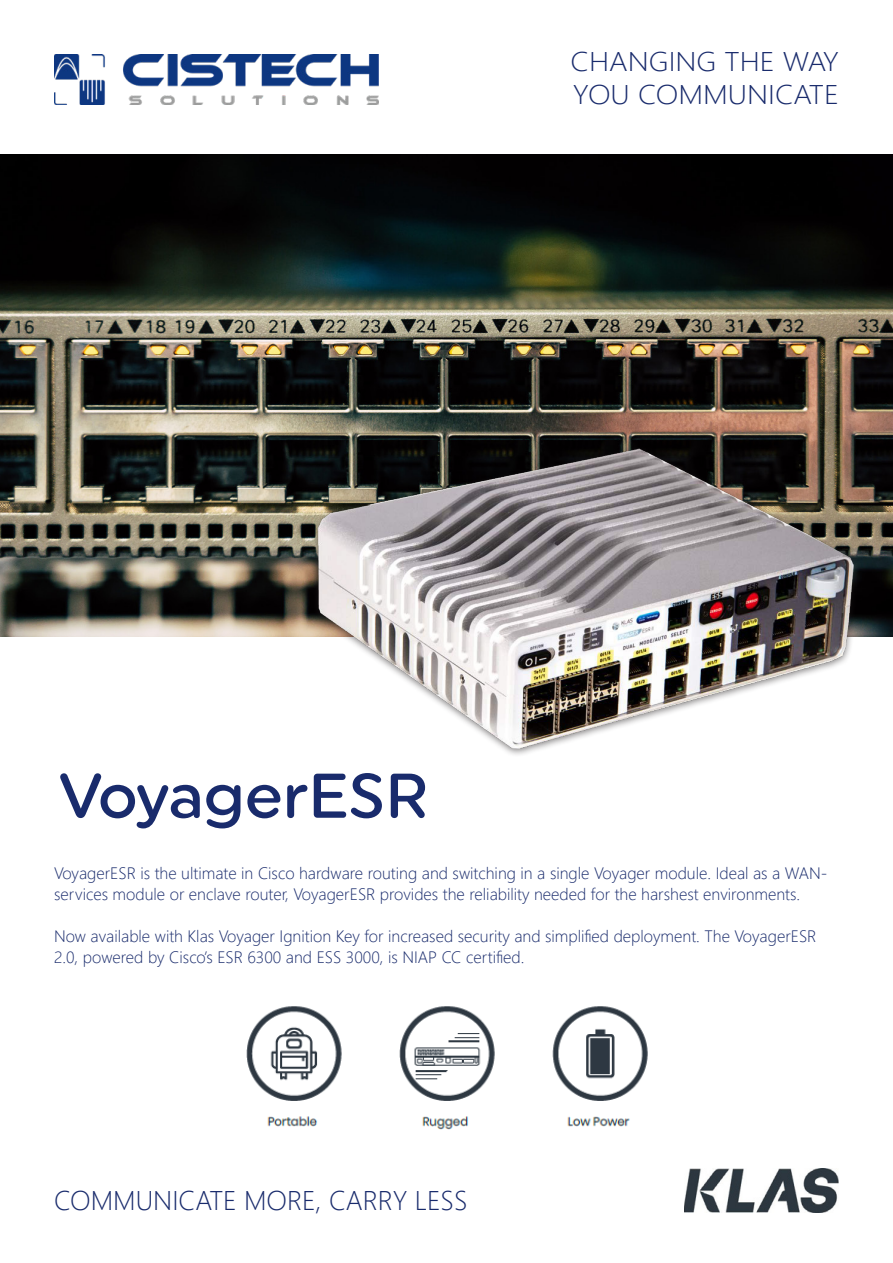
<style>
.page{position:relative;width:893px;height:1263px;background:#fff}
.page>*{position:absolute;margin:0;border:0;box-sizing:border-box;transform-origin:0 0}
.t1{font:500 63px "Uniform Rounded";color:#192b6c}
.t2{font:300 27px/33px "Segoe UI";color:#192b6c;scale:1.1 1}
.t3{font:300 27px "Segoe UI";color:#192b6c}
.t4{font:300 16.5px/21px "Segoe UI";color:#192b6c}
</style>
<div class="page">
<img style="left:0;top:154px;width:893px;height:482px">
<img style="left:309px;top:437px;width:553px;height:318px">
<img style="left:54px;top:54px;width:325px;height:51px">
<img style="left:684px;top:1168px;width:154px;height:44px">
<img style="left:246px;top:1006px;width:402px;height:124px">
<p class="t2" style="left:571px;top:42px;width:246px">CHANGING THE WAY<br>YOU COMMUNICATE</p>
<p class="t1" style="left:59px;top:758px;width:371px">VoyagerESR</p>
<p class="t4" style="left:54px;top:861px;width:775px">VoyagerESR is the ultimate in Cisco hardware routing and switching in a single Voyager module. Ideal as a WAN&shy;services module or enclave router, VoyagerESR provides the reliability needed for the harshest environments.</p>
<p class="t4" style="left:54px;top:924px;width:764px">Now available with Klas Voyager Ignition Key for increased security and simplified deployment. The VoyagerESR<br>2.0, powered by Cisco’s ESR 6300 and ESS 3000, is NIAP CC certified.</p>
<p class="t3" style="left:54px;top:1175px;width:415px">COMMUNICATE MORE, CARRY LESS</p>
</div>
